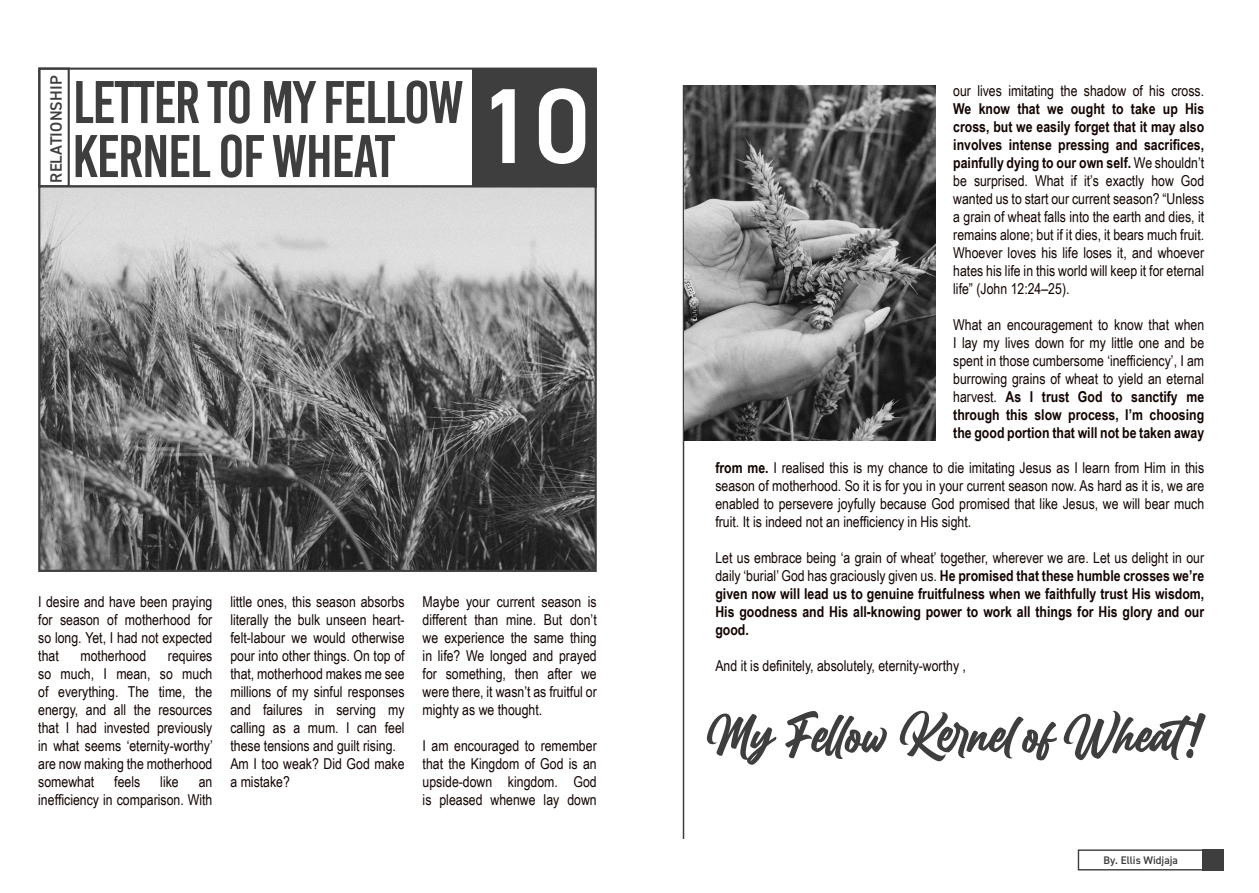
<style>
.page{position:relative;width:1259px;height:893px;background:#fff}
.page>*{position:absolute;margin:0;border:0;box-sizing:border-box;transform-origin:0 0}
.number_simple{font:600 106.95px "DIN2014";color:#fff}
.t1{font:60px "Bebas Kai";letter-spacing:-.025em;color:#3e3e3f}
.t2{font:55.2px "Billion Dreams";color:#3e3e3f}
.number_simple-2{font:600 16.5px "DIN2014";letter-spacing:.01em;color:#3e3e3f}
.text{font:15px/18px "Arial Narrow";color:#130400;text-align:justify}
.text-2{font:700 15px/18px "Arial Narrow";color:#130400;text-align:justify}
.number_simple-3{font:600 10.95px "DIN2014";color:#3e3e3f}
.s1{font-weight:700}
.s2{font-weight:400}
</style>
<div class="page">
<div style="left:38px;top:68px;width:559px;height:119px;border:2px solid #3e3e3f"></div>
<div style="left:472px;top:69px;width:124px;height:117px;background:#3e3e3f"></div>
<div style="left:38px;top:68px;width:32px;height:119px;border:2px solid #3e3e3f"></div>
<img style="left:41px;top:188px;width:553px;height:381px">
<div style="left:38px;top:185px;width:559px;height:387px;border:2px solid #3e3e3f"></div>
<hr style="left:683px;top:85px;width:1px;height:754px;background:#3e3e3f">
<img style="left:684px;top:86px;width:251px;height:354px">
<div style="left:1077px;top:849px;width:126px;height:21px;border:1px solid #3e3e3f"></div>
<div style="left:1202px;top:849px;width:21px;height:21px;background:#3e3e3f"></div>
<p class="number_simple-2" style="left:45px;top:183px;width:109px;rotate:-90deg">RELATIONSHIP</p>
<p class="t1" style="left:73px;top:70px;width:392px">LETTER TO MY FELLOW</p>
<p class="t1" style="left:73px;top:124px;width:324px">KERNEL OF WHEAT</p>
<p class="number_simple" style="left:478px;top:55px;width:113px">10</p>
<p class="text" style="left:38px;top:592px;width:176px">I desire and have been praying for season of motherhood for so long. Yet, I had not expected that</p>
<p class="text" style="left:38px;top:646px;width:176px;text-indent:130px">requires so much, I mean, so much of everything. The time, the energy, and all the resources that I had invested previously in what seems ‘eternity-worthy’ are now making the motherhood somewhat</p>
<p class="text" style="left:81px;top:646px;width:67px">motherhood</p>
<p class="text" style="left:114px;top:772px;width:27px">feels</p>
<p class="text" style="left:160px;top:772px;width:20px">like</p>
<p class="text" style="left:38px;top:772px;width:176px;text-align:right">an<br>inefficiency in comparison. With</p>
<p class="text" style="left:230px;top:592px;width:176px">little ones, this season absorbs literally the bulk unseen heart&shy;felt-labour we would otherwise pour into other things. On top of that, motherhood makes me see millions of my sinful responses and failures in serving my calling as a mum. I can feel these tensions and guilt rising.</p>
<p class="text" style="left:230px;top:754px;width:176px">Am I too weak? Did God make a mistake?</p>
<p class="text" style="left:422px;top:592px;width:176px">Maybe your current season is different than mine. But don’t we experience the same thing in life? We longed and prayed for something, then after we were there, it wasn’t as fruitful or mighty as we thought.</p>
<p class="text" style="left:422px;top:736px;width:176px">I am encouraged to remember that the Kingdom of God is an upside-down kingdom. God is pleased whenwe lay down</p>
<p class="text" style="left:953px;top:81px;width:252px">our lives imitating the shadow of his cross.<br><span class="s1">We know that we ought to take up His cross, but we easily forget that it may also involves intense pressing and sacrifices, painfully dying to our own self.</span> We shouldn’t be surprised. What if it’s exactly how God wanted us to start our current season? “Unless a grain of wheat falls into the earth and dies, it remains alone; but if it dies, it bears much fruit.<br>Whoever loves his life loses it, and whoever hates his life in this world will keep it for eternal life” (John 12:24–25).</p>
<p class="text" style="left:953px;top:315px;width:252px">What an encouragement to know that when I lay my lives down for my little one and be spent in those cumbersome ‘inefficiency’, I am burrowing grains of wheat to yield an eternal harvest. <span class="s1">As I trust God to sanctify me through this slow process, I’m choosing the good portion that will not be taken away</span></p>
<p class="text" style="left:715px;top:458px;width:490px"><span class="s1">from me.</span> I realised this is my chance to die imitating Jesus as I learn from Him in this season of motherhood. So it is for you in your current season now. As hard as it is, we are enabled to persevere joyfully because God promised that like Jesus, we will bear much fruit. It is indeed not an inefficiency in His sight.</p>
<p class="text-2" style="left:715px;top:548px;width:490px"><span class="s2">Let us embrace being ‘a grain of wheat’ together, wherever we are. Let us delight in our daily ‘burial’ God has graciously given us.</span> He promised that these humble crosses we’re given now will lead us to genuine fruitfulness when we faithfully trust His wisdom, His goodness and His all-knowing power to work all things for His glory and our good.</p>
<p class="text" style="left:715px;top:656px;width:252px">And it is definitely, absolutely, eternity-worthy ,</p>
<p class="t2" style="left:705px;top:695px;width:504px">My Fellow Kernel of Wheat!</p>
<p class="number_simple-3" style="left:1103px;top:853px;width:76px">By. Ellis Widjaja</p>
</div>
